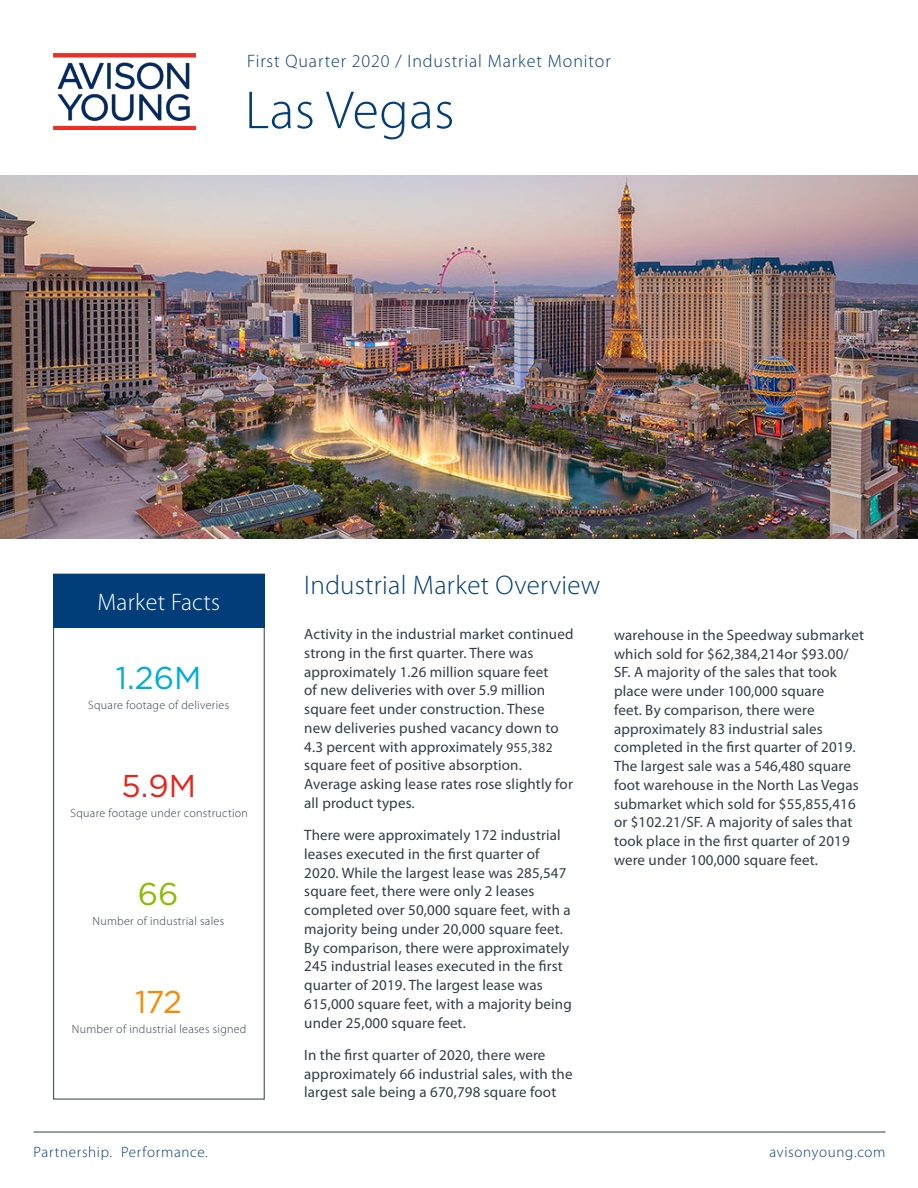
<style>
.page{position:relative;width:918px;height:1188px;background:#fff}
.page>*{position:absolute;margin:0;border:0;box-sizing:border-box;transform-origin:0 0}
.Title_36pt{font:300 54px "Myriad Pro";letter-spacing:.01em;color:#003d79}
.Blue_21pt_Center{font:31.5px "Gotham";color:#00add8}
.Red_21pt_Center{font:31.5px "Gotham";color:#e72419}
.Orange_21pt_Center{font:31.5px "Gotham";color:#fa8900}
.Green_21pt_Center{font:31.5px "Gotham";color:#8dbb00}
._18pt_Left{font:300 27px "Myriad Pro";letter-spacing:.01em;color:#003d79}
._16pt_Center_White{font:300 24px "Myriad Pro";letter-spacing:.01em;color:#fff}
.Subtitle_12pt_Left{font:300 18px "Myriad Pro";letter-spacing:.05em;color:#003d79}
.Body_10pt{font:15px/18.8px "Myriad Pro";letter-spacing:.01em;color:#313e48}
.t1{font:300 15px "Myriad Pro";letter-spacing:.045em;color:#003d79}
._8pt_Center{font:300 12px "Myriad Pro";letter-spacing:.025em;color:#313e48}
.s1{font-size:13.5px}
</style>
<div class="page">
<img style="left:0;top:176px;width:918px;height:362px">
<img style="left:54px;top:54px;width:142px;height:76px">
<hr style="left:33px;top:1132px;width:853px;height:1px;background:#313e48">
<div style="left:53px;top:574px;width:212px;height:525px;border:1px solid #313e48"></div>
<div style="left:53px;top:574px;width:211px;height:54px;background:#003d79"></div>
<p class="Subtitle_12pt_Left" style="left:247px;top:50px;width:365px">First Quarter 2020 / Industrial Market Monitor</p>
<p class="Title_36pt" style="left:245px;top:78px;width:211px">Las Vegas</p>
<p class="_16pt_Center_White" style="left:98px;top:587px;width:124px">Market Facts</p>
<p class="_18pt_Left" style="left:304px;top:569px;width:298px">Industrial Market Overview</p>
<p class="Blue_21pt_Center" style="left:116px;top:658px;width:87px">1.26M</p>
<p class="_8pt_Center" style="left:88px;top:698px;width:142px">Square footage of deliveries</p>
<p class="Red_21pt_Center" style="left:121px;top:766px;width:76px">5.9M</p>
<p class="_8pt_Center" style="left:71px;top:806px;width:179px">Square footage under construction</p>
<p class="Green_21pt_Center" style="left:138px;top:874px;width:42px">66</p>
<p class="_8pt_Center" style="left:92px;top:914px;width:133px">Number of industrial sales</p>
<p class="Orange_21pt_Center" style="left:135px;top:982px;width:48px">172</p>
<p class="_8pt_Center" style="left:72px;top:1022px;width:176px">Number of industrial leases signed</p>
<p class="Body_10pt" style="left:304px;top:624px;width:271px">Activity in the industrial market continued strong in the first quarter. There was approximately 1.26 million square feet<br>of new deliveries with over 5.9 million square feet under construction. These new deliveries pushed vacancy down to 4.3 percent with approximately <span class="s1">955,382 </span>square feet of positive absorption.<br>Average asking lease rates rose slightly for all product types.</p>
<p class="Body_10pt" style="left:304px;top:825px;width:269px">There were approximately 172 industrial leases executed in the first quarter of 2020. While the largest lease was 285,547 square feet, there were only 2 leases completed over 50,000 square feet, with a majority being under 20,000 square feet.<br>By comparison, there were approximately 245 industrial leases executed in the first quarter of 2019. The largest lease was 615,000 square feet, with a majority being under 25,000 square feet.</p>
<p class="Body_10pt" style="left:304px;top:1045px;width:270px">In the first quarter of 2020, there were approximately 66 industrial sales, with the largest sale being a 670,798 square foot</p>
<p class="Body_10pt" style="left:614px;top:625px;width:251px">warehouse in the Speedway submarket which sold for $62,384,214or $93.00/ SF. A majority of the sales that took place were under 100,000 square<br>feet. By comparison, there were approximately 83 industrial sales completed in the first quarter of 2019.<br>The largest sale was a 546,480 square foot warehouse in the North Las Vegas submarket which sold for $55,855,416 or $102.21/SF. A majority of sales that took place in the first quarter of 2019 were under 100,000 square feet.</p>
<p class="t1" style="left:33px;top:1142px;width:176px">Partnership. Performance.</p>
<p class="t1" style="left:770px;top:1142px;width:117px">avisonyoung.com</p>
</div>
